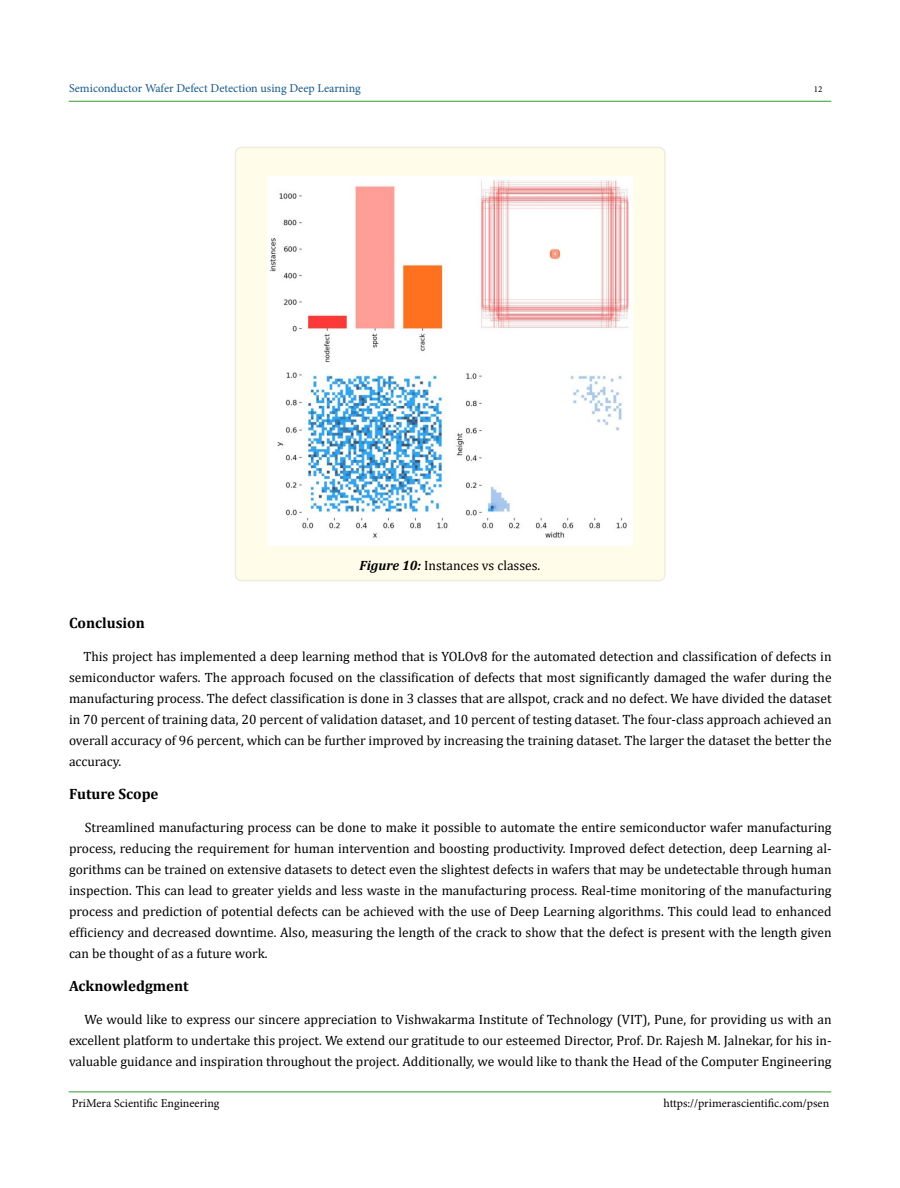
<style>
.page{position:relative;width:900px;height:1188px;background:#fff}
.page>*{position:absolute;margin:0;border:0;box-sizing:border-box;transform-origin:0 0}
.t1{font:700 15px "Cambria";color:#000}
.t2{font:13.5px/21px "Cambria";color:#000;text-align:justify}
.t3{font:12px "Minion Pro";color:#000}
.t4{font:12px "Minion Pro";color:#15588c}
.t5{font:9px "Minion Pro";color:#000}
.s1{font-weight:700;font-style:italic}
</style>
<div class="page">
<hr style="left:69px;top:1092px;width:762px;height:1px;background:#393">
<hr style="left:69px;top:101px;width:762px;height:1px;background:#393">
<div style="left:235px;top:147px;width:430px;height:434px;background:#fffde9;border-radius:6px"></div>
<div style="left:235px;top:147px;width:431px;height:434px;border:2px solid #eeece1;border-radius:6px"></div>
<img style="left:268px;top:176px;width:364px;height:369px">
<p class="t4" style="left:69px;top:80px;width:293px">Semiconductor Wafer Defect Detection using Deep Learning</p>
<p class="t5" style="left:814px;top:83px;width:10px">12</p>
<p class="t2" style="left:360px;top:555px;width:182px"><span class="s1">Figure 10:</span> Instances vs classes.</p>
<p class="t1" style="left:69px;top:612px;width:77px">Conclusion</p>
<p class="t2" style="left:69px;top:646px;width:764px;text-indent:14px">This project has implemented a deep learning method that is YOLOv8 for the automated detection and classification of defects in semiconductor wafers. The approach focused on the classification of defects that most significantly damaged the wafer during the manufacturing process. The defect classification is done in 3 classes that are allspot, crack and no defect. We have divided the dataset in 70 percent of training data, 20 percent of validation dataset, and 10 percent of testing dataset. The four-class approach achieved an overall accuracy of 96 percent, which can be further improved by increasing the training dataset. The larger the dataset the better the accuracy.</p>
<p class="t1" style="left:69px;top:783px;width:91px">Future Scope</p>
<p class="t2" style="left:69px;top:817px;width:764px;text-indent:16px">Streamlined manufacturing process can be done to make it possible to automate the entire semiconductor wafer manufacturing process, reducing the requirement for human intervention and boosting productivity. Improved defect detection, deep Learning al&shy;gorithms can be trained on extensive datasets to detect even the slightest defects in wafers that may be undetectable through human inspection. This can lead to greater yields and less waste in the manufacturing process. Real-time monitoring of the manufacturing process and prediction of potential defects can be achieved with the use of Deep Learning algorithms. This could lead to enhanced efficiency and decreased downtime. Also, measuring the length of the crack to show that the defect is present with the length given can be thought of as a future work.</p>
<p class="t1" style="left:69px;top:975px;width:121px">Acknowledgment</p>
<p class="t2" style="left:69px;top:1009px;width:764px;text-indent:15px">We would like to express our sincere appreciation to Vishwakarma Institute of Technology (VIT), Pune, for providing us with an excellent platform to undertake this project. We extend our gratitude to our esteemed Director, Prof. Dr. Rajesh M. Jalnekar, for his in&shy;valuable guidance and inspiration throughout the project. Additionally, we would like to thank the Head of the Computer Engineering</p>
<p class="t3" style="left:72px;top:1095px;width:149px">PriMera Scientific Engineering</p>
<p class="t3" style="left:664px;top:1095px;width:167px">https://primerascientific.com/psen</p>
</div>
